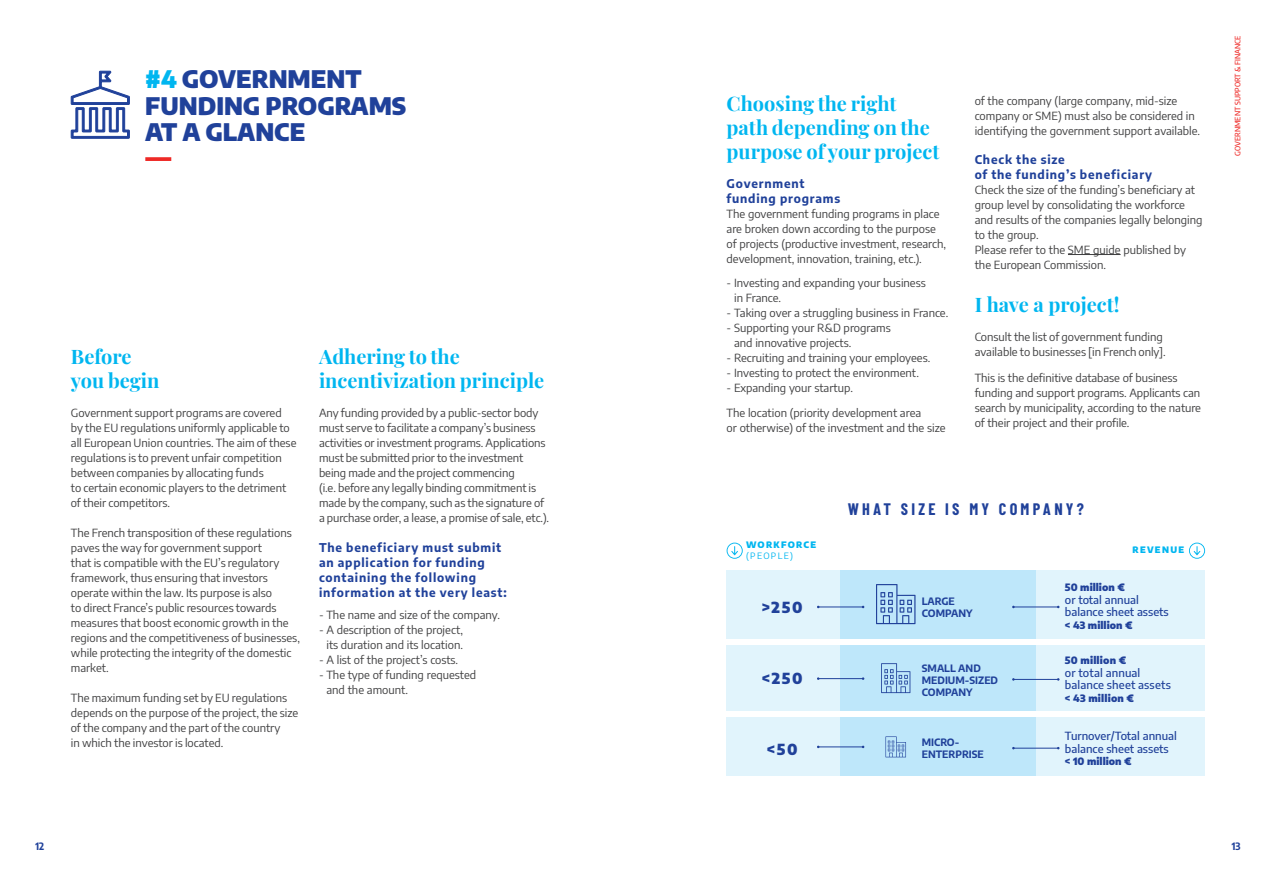
<style>
.page{position:relative;width:1276px;height:886px;background:#fff}
.page>*{position:absolute;margin:0;border:0;box-sizing:border-box;transform-origin:0 0}
.t1{font:900 23.75px/26.2px "Encode Sans";color:#20419a}
.t2{font:700 20px/24px "Playfair Display";color:#00b6f0}
.t3{font:700 16.25px "Barlow Condensed";letter-spacing:.2em;color:#20419a}
.t4{font:900 15px "Encode Sans";letter-spacing:.11em;color:#20419a}
.t5{font:700 11.88px/15px "Encode Sans";letter-spacing:.07em;color:#20419a}
.t6{font:11.25px/15px "Encode Sans";color:#3e3e3f}
.t7{font:500 11.25px/12.5px "Encode Sans";color:#20419a}
.t8{font:700 10px/11.9px "Encode Sans";color:#20419a}
.t9{font:900 10px "Encode Sans";color:#20419a}
.t10{font:900 10px "Encode Sans";letter-spacing:.02em;color:#20419a}
.t11{font:700 semi-condensed 10px "Encode Sans";color:#20419a}
.t12{font:900 8.75px "Encode Sans";letter-spacing:.15em;color:#00b6f0}
.t13{font:8.75px "Encode Sans";letter-spacing:.15em;color:#00b6f0}
.t14{font:500 semi-condensed 7.5px "Encode Sans";color:#ee2926}
.s1{color:#00b6f0}
</style>
<div class="page">
<svg style="left:145px;top:157px;width:26px;height:4px"></svg>
<svg style="left:71px;top:71px;width:59px;height:68px"></svg>
<hr style="left:1068px;top:254px;width:52px;height:1px;background:#3e3e3f">
<div style="left:726px;top:570px;width:121px;height:206px;background:#e1f4fc"></div>
<div style="left:1036px;top:570px;width:169px;height:206px;background:#e1f4fc"></div>
<div style="left:840px;top:570px;width:196px;height:206px;background:#bee7fa"></div>
<svg style="left:726px;top:543px;width:17px;height:16px"></svg>
<svg style="left:1189px;top:543px;width:16px;height:16px"></svg>
<hr style="left:818px;top:607px;width:45px;height:1px;background:#20419a">
<hr style="left:818px;top:678px;width:45px;height:1px;background:#20419a">
<hr style="left:818px;top:746px;width:45px;height:1px;background:#20419a">
<hr style="left:1013px;top:607px;width:45px;height:1px;background:#20419a">
<hr style="left:1013px;top:679px;width:45px;height:1px;background:#20419a">
<hr style="left:1013px;top:748px;width:45px;height:1px;background:#20419a">
<svg style="left:876px;top:584px;width:39px;height:40px"></svg>
<svg style="left:881px;top:663px;width:29px;height:30px"></svg>
<svg style="left:885px;top:736px;width:21px;height:21px"></svg>
<div style="left:707px;top:639px;width:509px;height:5px;background:#fff"></div>
<div style="left:707px;top:711px;width:509px;height:6px;background:#fff"></div>
<h1 class="t1" style="left:145px;top:65px;width:262px"><span class="s1">#4</span> GOVERNMENT<br>FUNDING PROGRAMS<br>AT A GLANCE</h1>
<h2 class="t2" style="left:71px;top:343px;width:90px">Before you begin</h2>
<p class="t6" style="left:71px;top:405px;width:227px">Government support programs are covered by the EU regulations uniformly applicable to all European Union countries. The aim of these regulations is to prevent unfair competition between companies by allocating funds<br>to certain economic players to the detriment of their competitors.</p>
<p class="t6" style="left:71px;top:525px;width:230px">The French transposition of these regulations paves the way for government support<br>that is compatible with the EU’s regulatory framework, thus ensuring that investors operate within the law. Its purpose is also<br>to direct France’s public resources towards measures that boost economic growth in the regions and the competitiveness of businesses, while protecting the integrity of the domestic market.</p>
<p class="t6" style="left:71px;top:690px;width:229px">The maximum funding set by EU regulations depends on the purpose of the project, the size of the company and the part of the country<br>in which the investor is located.</p>
<h2 class="t2" style="left:319px;top:343px;width:227px">Adhering to the incentivization principle</h2>
<p class="t6" style="left:319px;top:405px;width:231px">Any funding provided by a public-sector body must serve to facilitate a company’s business activities or investment programs. Applications must be submitted prior to the investment being made and the project commencing<br>(i.e. before any legally binding commitment is made by the company, such as the signature of a purchase order, a lease, a promise of sale, etc.).</p>
<p class="t5" style="left:319px;top:539px;width:189px">The beneficiary must submit an application for funding containing the following information at the very least:</p>
<p class="t6" style="left:319px;top:606px;width:183px">- The name and size of the company.</p>
<p class="t6" style="left:319px;top:621px;width:145px;text-align:right">- A description of the project, its duration and its location.</p>
<p class="t6" style="left:319px;top:651px;width:141px">- A list of the project’s costs.</p>
<p class="t6" style="left:326px;top:666px;width:151px;text-indent:-7px">- The type of funding requested and the amount.</p>
<h2 class="t2" style="left:726px;top:90px;width:214px">Choosing the right path depending on the purpose of your project</h2>
<p class="t5" style="left:726px;top:175px;width:115px">Government funding programs</p>
<p class="t6" style="left:726px;top:206px;width:221px">The government funding programs in place are broken down according to the purpose of projects (productive investment, research, development, innovation, training, etc.).</p>
<p class="t6" style="left:734px;top:275px;width:193px;text-indent:-7px">- Investing and expanding your business in France.</p>
<p class="t6" style="left:726px;top:305px;width:223px">- Taking over a struggling business in France.</p>
<p class="t6" style="left:734px;top:320px;width:158px;text-indent:-7px">- Supporting your R&amp;D programs and innovative projects.</p>
<p class="t6" style="left:726px;top:350px;width:205px">- Recruiting and training your employees.</p>
<p class="t6" style="left:726px;top:365px;width:194px">- Investing to protect the environment.</p>
<p class="t6" style="left:726px;top:380px;width:128px">- Expanding your startup.</p>
<p class="t6" style="left:726px;top:405px;width:220px">The location (priority development area<br>or otherwise) of the investment and the size</p>
<p class="t6" style="left:974px;top:93px;width:227px">of the company (large company, mid-size company or SME) must also be considered in identifying the government support available.</p>
<p class="t5" style="left:974px;top:151px;width:179px">Check the size<br>of the funding’s beneficiary</p>
<p class="t6" style="left:974px;top:182px;width:229px">Check the size of the funding’s beneficiary at group level by consolidating the workforce and results of the companies legally belonging to the group.<br>Please refer to the SME guide published by the European Commission.</p>
<h2 class="t2" style="left:974px;top:291px;width:146px">I have a project!</h2>
<p class="t6" style="left:974px;top:329px;width:192px">Consult the list of government funding available to businesses [in French only].</p>
<p class="t6" style="left:974px;top:369px;width:228px">This is the definitive database of business funding and support programs. Applicants can search by municipality, according to the nature of their project and their profile.</p>
<h3 class="t3" style="left:847px;top:499px;width:238px">WHAT SIZE IS MY COMPANY?</h3>
<p class="t12" style="left:746px;top:537px;width:72px">WORKFORCE</p>
<p class="t13" style="left:746px;top:550px;width:48px">(PEOPLE)</p>
<p class="t12" style="left:1132px;top:543px;width:53px">REVENUE</p>
<h3 class="t4" style="left:762px;top:596px;width:42px">&gt;250</h3>
<h3 class="t4" style="left:762px;top:666px;width:42px">&lt;250</h3>
<h3 class="t4" style="left:767px;top:737px;width:32px">&lt;50</h3>
<p class="t8" style="left:922px;top:595px;width:52px">LARGE<br>COMPANY</p>
<p class="t8" style="left:922px;top:662px;width:78px">SMALL AND<br>MEDIUM-SIZED<br>COMPANY</p>
<p class="t8" style="left:922px;top:736px;width:64px">MICRO-<br>ENTERPRISE</p>
<p class="t9" style="left:1065px;top:579px;width:61px">50 million €</p>
<p class="t7" style="left:1065px;top:593px;width:105px">or total annual balance sheet assets</p>
<p class="t9" style="left:1065px;top:617px;width:69px">&lt; 43 million €</p>
<p class="t10" style="left:1065px;top:653px;width:63px">50 million €</p>
<p class="t7" style="left:1065px;top:666px;width:107px">or total annual balance sheet assets</p>
<p class="t10" style="left:1065px;top:690px;width:70px">&lt; 43 million €</p>
<p class="t7" style="left:1065px;top:728px;width:113px;line-height:13.5px">Turnover/Total annual balance sheet assets</p>
<p class="t9" style="left:1065px;top:754px;width:68px">&lt; 10 million €</p>
<p class="t14" style="left:1232px;top:156px;width:122px;rotate:-90deg">GOVERNMENT SUPPORT &amp; FINANCE</p>
<p class="t11" style="left:35px;top:839px;width:10px">12</p>
<p class="t11" style="left:1231px;top:839px;width:10px">13</p>
</div>
